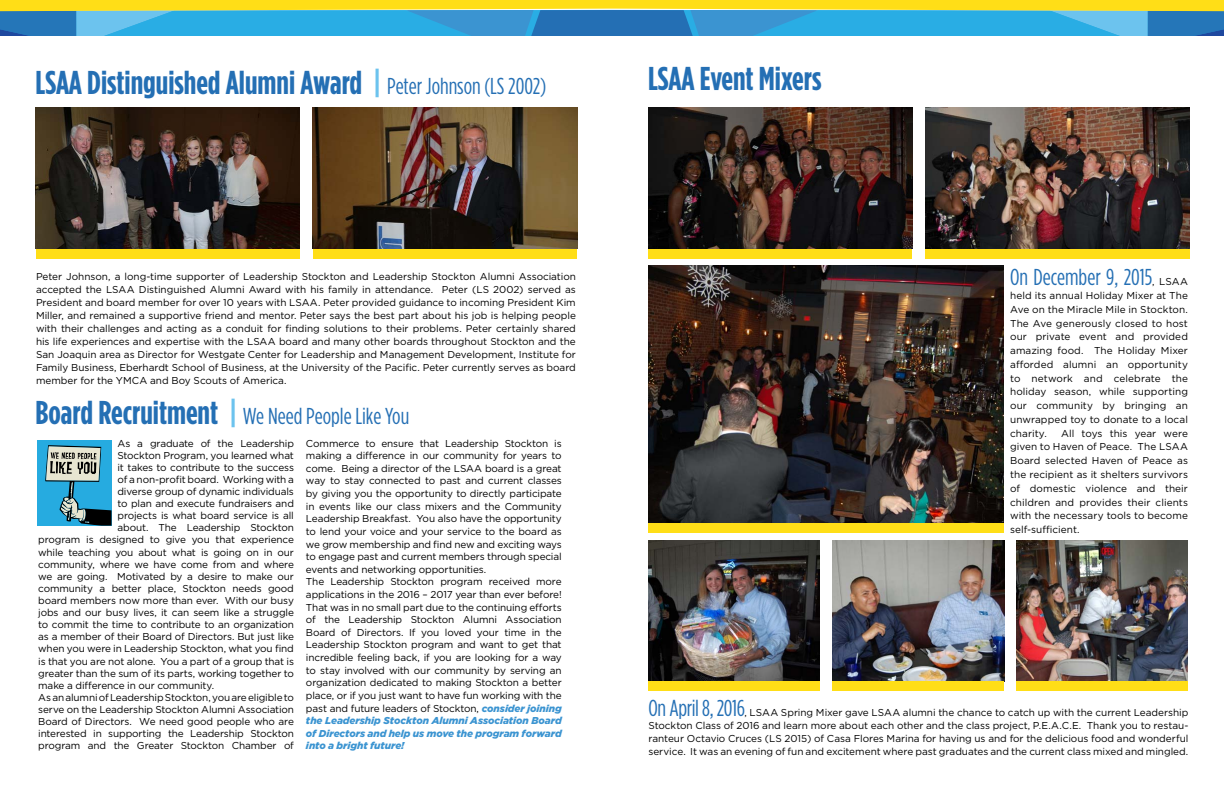
<style>
.page{position:relative;width:1224px;height:792px;background:#fff}
.page>*{position:absolute;margin:0;border:0;box-sizing:border-box;transform-origin:0 0}
.t1{font:700 condensed 33px "Gotham HTF";color:#246fb4}
.t2{font:condensed 23px "Gotham HTF";color:#246fb4}
.t3{font:condensed 23px "Gotham HTF";letter-spacing:-.02em;color:#246fb4}
.t4{font:10px/12.6px "Gotham";letter-spacing:-.015em;color:#000;text-align:justify}
.s1{color:#6cc3ee}
.s2{font-weight:900;font-style:italic;color:#3b94d1}
</style>
<div class="page">
<svg style="left:0;top:0;width:1224px;height:36px;background:#6cafa2"></svg>
<img style="left:648px;top:266px;width:356px;height:257px">
<div style="left:648px;top:523px;width:356px;height:10px;background:#ffde17"></div>
<div style="left:36px;top:249px;width:264px;height:9px;background:#ffde17"></div>
<div style="left:648px;top:249px;width:264px;height:9px;background:#ffde17"></div>
<div style="left:313px;top:249px;width:264px;height:9px;background:#ffde17"></div>
<div style="left:926px;top:249px;width:264px;height:9px;background:#ffde17"></div>
<img style="left:36px;top:107px;width:264px;height:142px">
<img style="left:648px;top:107px;width:264px;height:142px">
<img style="left:313px;top:107px;width:264px;height:142px">
<img style="left:925px;top:107px;width:265px;height:142px">
<div style="left:37px;top:441px;width:75px;height:85px;background:#26abe0"></div>
<svg style="left:45px;top:445px;width:67px;height:81px"></svg>
<img style="left:648px;top:540px;width:172px;height:141px">
<img style="left:832px;top:540px;width:172px;height:141px">
<img style="left:1016px;top:540px;width:172px;height:141px">
<div style="left:648px;top:682px;width:172px;height:9px;background:#ffde17"></div>
<div style="left:832px;top:682px;width:172px;height:9px;background:#ffde17"></div>
<div style="left:1016px;top:682px;width:172px;height:9px;background:#ffde17"></div>
<h1 class="t1" style="left:36px;top:64px;width:348px">LSAA Distinguished Alumni Award <span class="s1">|</span></h1>
<h2 class="t2" style="left:387px;top:73px;width:161px">Peter Johnson (LS 2002)</h2>
<h1 class="t1" style="left:648px;top:60px;width:175px">LSAA Event Mixers</h1>
<p class="t4" style="left:36px;top:269px;width:541px;line-height:13px">Peter Johnson, a long-time supporter of Leadership Stockton and Leadership Stockton Alumni Association accepted the LSAA Distinguished Alumni Award with his family in attendance. Peter (LS 2002) served as President and board member for over 10 years with LSAA. Peter provided guidance to incoming President Kim Miller, and remained a supportive friend and mentor. Peter says the best part about his job is helping people with their challenges and acting as a conduit for finding solutions to their problems. Peter certainly shared his life experiences and expertise with the LSAA board and many other boards throughout Stockton and the San Joaquin area as Director for Westgate Center for Leadership and Management Development, Institute for Family Business, Eberhardt School of Business, at the University of the Pacific. Peter currently serves as board member for the YMCA and Boy Scouts of America.</p>
<h2 class="t2" style="left:1010px;top:265px;width:144px">On December 9, 2015</h2>
<p class="t4" style="left:1010px;top:275px;width:179px;line-height:13.8px;text-indent:142px">, LSAA held its annual Holiday Mixer at The Ave on the Miracle Mile in Stockton.<br>The Ave generously closed to host our private event and provided amazing food. The Holiday Mixer afforded alumni an opportunity to network and celebrate the holiday season, while supporting our community by bringing an unwrapped toy to donate to a local charity.</p>
<h1 class="t1" style="left:36px;top:394px;width:203px">Board Recruitment <span class="s1">|</span></h1>
<h2 class="t2" style="left:243px;top:404px;width:168px">We Need People Like You</h2>
<p class="t4" style="left:1010px;top:426px;width:179px;line-height:13.8px;text-indent:51px">All toys this year were given to Haven of Peace. The LSAA Board selected Haven of Peace as the recipient as it shelters survivors of domestic violence and their children and provides their clients with the necessary tools to become self-sufficient.</p>
<p class="t4" style="left:306px;top:437px;width:257px;text-align:left">Commerce to ensure that Leadership Stockton is making a difference in our community for years to come. Being a director of the LSAA board is a great way to stay connected to past and current classes by giving you the opportunity to directly participate in events like our class mixers and the Community Leadership Breakfast. You also have the opportunity to lend your voice and your service to the board as we grow membership and find new and exciting ways to engage past and current members through special events and networking opportunities.<br>The Leadership Stockton program received more applications in the 2016 – 2017 year than ever before!<br>That was in no small part due to the continuing efforts of the Leadership Stockton Alumni Association Board of Directors. If you loved your time in the Leadership Stockton program and want to get that incredible feeling back, if you are looking for a way to stay involved with our community by serving an organization dedicated to making Stockton a better place, or if you just want to have fun working with the past and future leaders of Stockton, <span class="s2">consider joining the Leadership Stockton Alumni Association Board of Directors and help us move the program forward into a bright future!</span></p>
<p class="t4" style="left:118px;top:437px;width:178px">As a graduate of the Leadership</p>
<p class="t4" style="left:118px;top:449px;width:178px">Stockton Program, you learned what</p>
<p class="t4" style="left:118px;top:461px;width:178px">it takes to contribute to the success</p>
<p class="t4" style="left:118px;top:473px;width:178px">of a non-profit board. Working with a</p>
<p class="t4" style="left:118px;top:485px;width:178px">diverse group of dynamic individuals</p>
<p class="t4" style="left:118px;top:497px;width:178px">to plan and execute fundraisers and</p>
<p class="t4" style="left:118px;top:509px;width:178px">projects is what board service is all</p>
<p class="t4" style="left:118px;top:521px;width:178px">about. The Leadership Stockton</p>
<p class="t4" style="left:38px;top:533px;width:257px">program is designed to give you that experience</p>
<p class="t4" style="left:38px;top:546px;width:257px">while teaching you about what is going on in our</p>
<p class="t4" style="left:38px;top:558px;width:257px">community, where we have come from and where</p>
<p class="t4" style="left:38px;top:570px;width:257px">we are going. Motivated by a desire to make our</p>
<p class="t4" style="left:38px;top:582px;width:257px">community a better place, Stockton needs good</p>
<p class="t4" style="left:38px;top:594px;width:257px">board members now more than ever. With our busy</p>
<p class="t4" style="left:38px;top:606px;width:257px">jobs and our busy lives, it can seem like a struggle</p>
<p class="t4" style="left:38px;top:618px;width:257px">to commit the time to contribute to an organization</p>
<p class="t4" style="left:38px;top:630px;width:257px">as a member of their Board of Directors. But just like</p>
<p class="t4" style="left:38px;top:642px;width:257px">when you were in Leadership Stockton, what you find</p>
<p class="t4" style="left:38px;top:655px;width:257px">is that you are not alone. You a part of a group that is</p>
<p class="t4" style="left:38px;top:667px;width:257px">greater than the sum of its parts, working together to</p>
<p class="t4" style="left:38px;top:679px;width:178px">make a difference in our community.</p>
<p class="t4" style="left:38px;top:691px;width:257px">As an alumni of Leadership Stockton, you are eligible to</p>
<p class="t4" style="left:38px;top:703px;width:257px">serve on the Leadership Stockton Alumni Association</p>
<p class="t4" style="left:38px;top:715px;width:257px">Board of Directors. We need good people who are</p>
<p class="t4" style="left:38px;top:727px;width:257px">interested in supporting the Leadership Stockton</p>
<p class="t4" style="left:38px;top:739px;width:257px">program and the Greater Stockton Chamber of</p>
<h2 class="t3" style="left:648px;top:696px;width:98px">On April 8, 2016</h2>
<p class="t4" style="left:648px;top:706px;width:541px;line-height:13px;text-indent:96px">, LSAA Spring Mixer gave LSAA alumni the chance to catch up with the current Leadership Stockton Class of 2016 and learn more about each other and the class project, P.E.A.C.E. Thank you to restau&shy;ranteur Octavio Cruces (LS 2015) of Casa Flores Marina for having us and for the delicious food and wonderful service. It was an evening of fun and excitement where past graduates and the current class mixed and mingled.</p>
</div>
